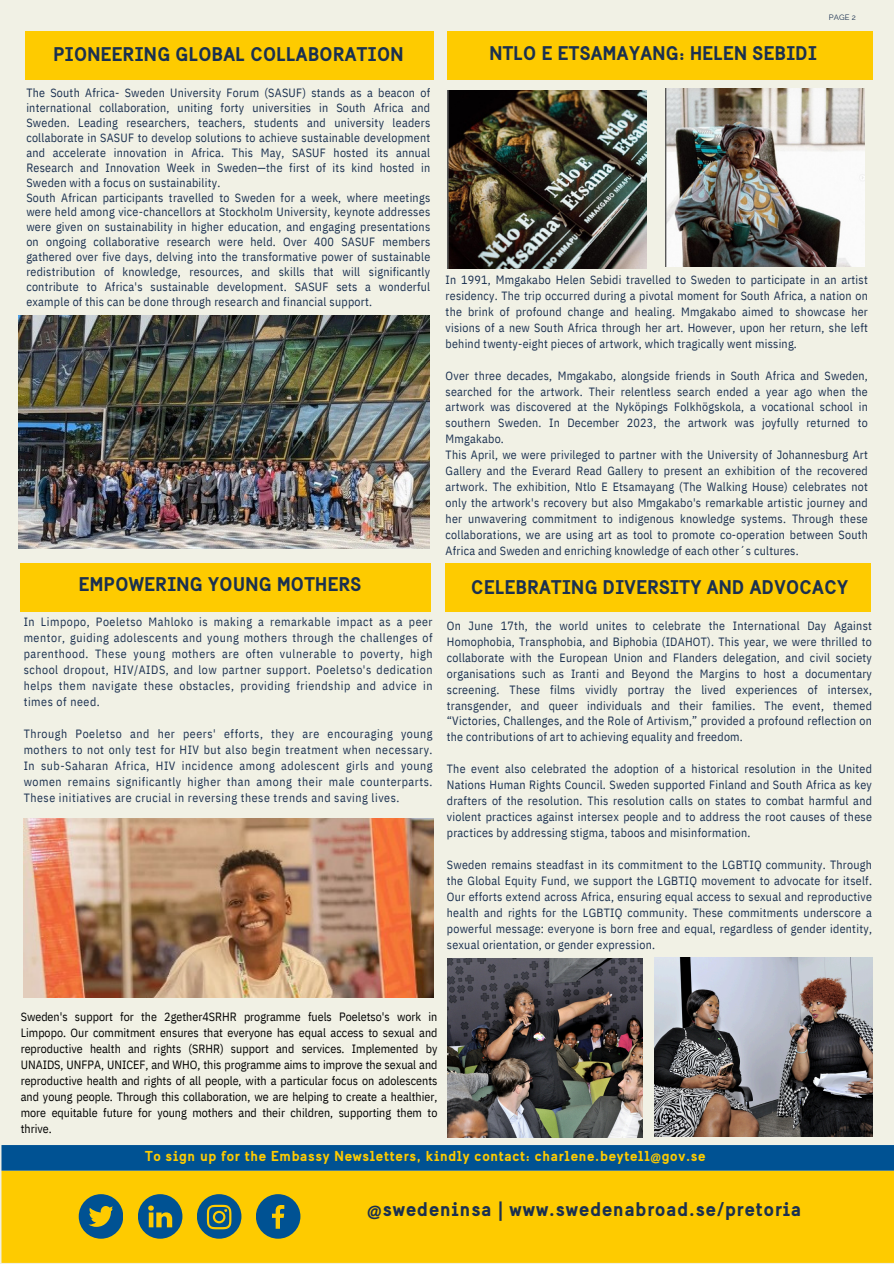
<style>
.page{position:relative;width:894px;height:1264px;background:#fff}
.page>*{position:absolute;margin:0;border:0;box-sizing:border-box;transform-origin:0 0}
.t1{font:700 19.5px "Sweden Sans";letter-spacing:.02em;color:#1a3050}
.t2{font:700 19.35px "Sweden Sans";letter-spacing:.05em;color:#1a3050}
.t3{font:700 19.35px "Sweden Sans";letter-spacing:.02em;color:#1a3050}
.t4{font:700 14.1px "Sweden Sans";letter-spacing:.05em;color:#fecb00}
.t5{font:12px/15.9px "IBM Plex Sans Cond";letter-spacing:.02em;color:#1a3050;text-align:justify}
.t6{font:12px/16px "IBM Plex Sans Cond";color:#000;text-align:justify}
.t7{font:7.8px "Raleway";color:#1a3050}
</style>
<div class="page">
<div style="left:0;top:0;width:893px;height:1263px;background:#f1f1e5"></div>
<div style="left:2px;top:1161px;width:891px;height:101px;background:#fecb00"></div>
<svg style="left:2px;top:1145px;width:891px;height:26px;background:#035493"></svg>
<svg style="left:79px;top:1194px;width:44px;height:44px"></svg>
<svg style="left:138px;top:1194px;width:44px;height:44px"></svg>
<svg style="left:197px;top:1194px;width:44px;height:44px"></svg>
<svg style="left:256px;top:1194px;width:44px;height:44px"></svg>
<div style="left:25px;top:32px;width:408px;height:48px;background:#fecb00"></div>
<div style="left:445px;top:563px;width:425px;height:49px;background:#fecb00"></div>
<div style="left:446px;top:32px;width:426px;height:48px;background:#fecb00"></div>
<div style="left:20px;top:563px;width:410px;height:49px;background:#fecb00"></div>
<img style="left:18px;top:316px;width:411px;height:232px">
<img style="left:447px;top:90px;width:199px;height:178px">
<img style="left:447px;top:958px;width:195px;height:179px">
<img style="left:654px;top:957px;width:218px;height:179px">
<img style="left:24px;top:818px;width:409px;height:179px">
<img style="left:665px;top:89px;width:199px;height:178px">
<h4 class="t1" style="left:53px;top:47px;width:351px">PIONEERING GLOBAL COLLABORATION</h4>
<h4 class="t5" style="left:26px;top:85px;width:405px;line-height:15px;text-align:left">The South Africa- Sweden University Forum (SASUF) stands as a beacon of international collaboration, uniting forty universities in South Africa and Sweden. Leading researchers, teachers, students and university leaders collaborate in SASUF to develop solutions to achieve sustainable development and accelerate innovation in Africa. This May, SASUF hosted its annual Research and Innovation Week in Sweden—the first of its kind hosted in Sweden with a focus on sustainability.<br>South African participants travelled to Sweden for a week, where meetings were held among vice-chancellors at Stockholm University, keynote addresses were given on sustainability in higher education, and engaging presentations on ongoing collaborative research were held. Over 400 SASUF members gathered over five days, delving into the transformative power of sustainable redistribution of knowledge, resources, and skills that will significantly contribute to Africa's sustainable development. SASUF sets a wonderful example of this can be done through research and financial support.</h4>
<p class="t1" style="left:79px;top:576px;width:284px">EMPOWERING YOUNG MOTHERS</p>
<h4 class="t5" style="left:24px;top:613px;width:410px">In Limpopo, Poeletso Mahloko is making a remarkable impact as a peer mentor, guiding adolescents and young mothers through the challenges of parenthood. These young mothers are often vulnerable to poverty, high school dropout, HIV/AIDS, and low partner support. Poeletso's dedication helps them navigate these obstacles, providing friendship and advice in times of need.</h4>
<p class="t5" style="left:24px;top:725px;width:410px">Through Poeletso and her peers' efforts, they are encouraging young mothers to not only test for HIV but also begin treatment when necessary.<br>In sub-Saharan Africa, HIV incidence among adolescent girls and young women remains significantly higher than among their male counterparts.<br>These initiatives are crucial in reversing these trends and saving lives.</p>
<h4 class="t3" style="left:489px;top:46px;width:329px">NTLO E ETSAMAYANG: HELEN SEBIDI</h4>
<h1 class="t7" style="left:828px;top:12px;width:29px">PAGE 2</h1>
<h4 class="t5" style="left:445px;top:271px;width:423px">In 1991, Mmgakabo Helen Sebidi travelled to Sweden to participate in an artist residency. The trip occurred during a pivotal moment for South Africa, a nation on the brink of profound change and healing. Mmgakabo aimed to showcase her visions of a new South Africa through her art. However, upon her return, she left behind twenty-eight pieces of artwork, which tragically went missing.</h4>
<h1 class="t5" style="left:445px;top:367px;width:423px;text-align:left">Over three decades, Mmgakabo, alongside friends in South Africa and Sweden, searched for the artwork. Their relentless search ended a year ago when the artwork was discovered at the Nyköpings Folkhögskola, a vocational school in southern Sweden. In December 2023, the artwork was joyfully returned to Mmgakabo.<br>This April, we were privileged to partner with the University of Johannesburg Art Gallery and the Everard Read Gallery to present an exhibition of the recovered artwork. The exhibition, Ntlo E Etsamayang (The Walking House) celebrates not only the artwork's recovery but also Mmgakabo's remarkable artistic journey and her unwavering commitment to indigenous knowledge systems. Through these collaborations, we are using art as tool to promote co-operation between South Africa and Sweden and enriching knowledge of each other´s cultures.</h1>
<h4 class="t1" style="left:471px;top:579px;width:378px">CELEBRATING DIVERSITY AND ADVOCACY</h4>
<p class="t5" style="left:446px;top:617px;width:426px">On June 17th, the world unites to celebrate the International Day Against Homophobia, Transphobia, and Biphobia (IDAHOT). This year, we were thrilled to collaborate with the European Union and Flanders delegation, and civil society organisations such as Iranti and Beyond the Margins to host a documentary screening. These films vividly portray the lived experiences of intersex, transgender, and queer individuals and their families. The event, themed “Victories, Challenges, and the Role of Artivism,” provided a profound reflection on the contributions of art to achieving equality and freedom.</p>
<p class="t5" style="left:446px;top:761px;width:426px">The event also celebrated the adoption of a historical resolution in the United Nations Human Rights Council. Sweden supported Finland and South Africa as key drafters of the resolution. This resolution calls on states to combat harmful and violent practices against intersex people and to address the root causes of these practices by addressing stigma, taboos and misinformation.</p>
<h4 class="t5" style="left:446px;top:856px;width:426px">Sweden remains steadfast in its commitment to the LGBTIQ community. Through the Global Equity Fund, we support the LGBTIQ movement to advocate for itself.<br>Our efforts extend across Africa, ensuring equal access to sexual and reproductive health and rights for the LGBTIQ community. These commitments underscore a powerful message: everyone is born free and equal, regardless of gender identity, sexual orientation, or gender expression.</h4>
<h3 class="t6" style="left:21px;top:1008px;width:418px">Sweden's support for the 2gether4SRHR programme fuels Poeletso's work in Limpopo. Our commitment ensures that everyone has equal access to sexual and reproductive health and rights (SRHR) support and services. Implemented by UNAIDS, UNFPA, UNICEF, and WHO, this programme aims to improve the sexual and reproductive health and rights of all people, with a particular focus on adolescents and young people. Through this collaboration, we are helping to create a healthier, more equitable future for young mothers and their children, supporting them to thrive.</h3>
<h4 class="t4" style="left:145px;top:1149px;width:562px">To sign up for the Embassy Newsletters, kindly contact: charlene.beytell@gov.se</h4>
<h4 class="t2" style="left:367px;top:1201px;width:435px">@swedeninsa | www.swedenabroad.se/pretoria</h4>
</div>
